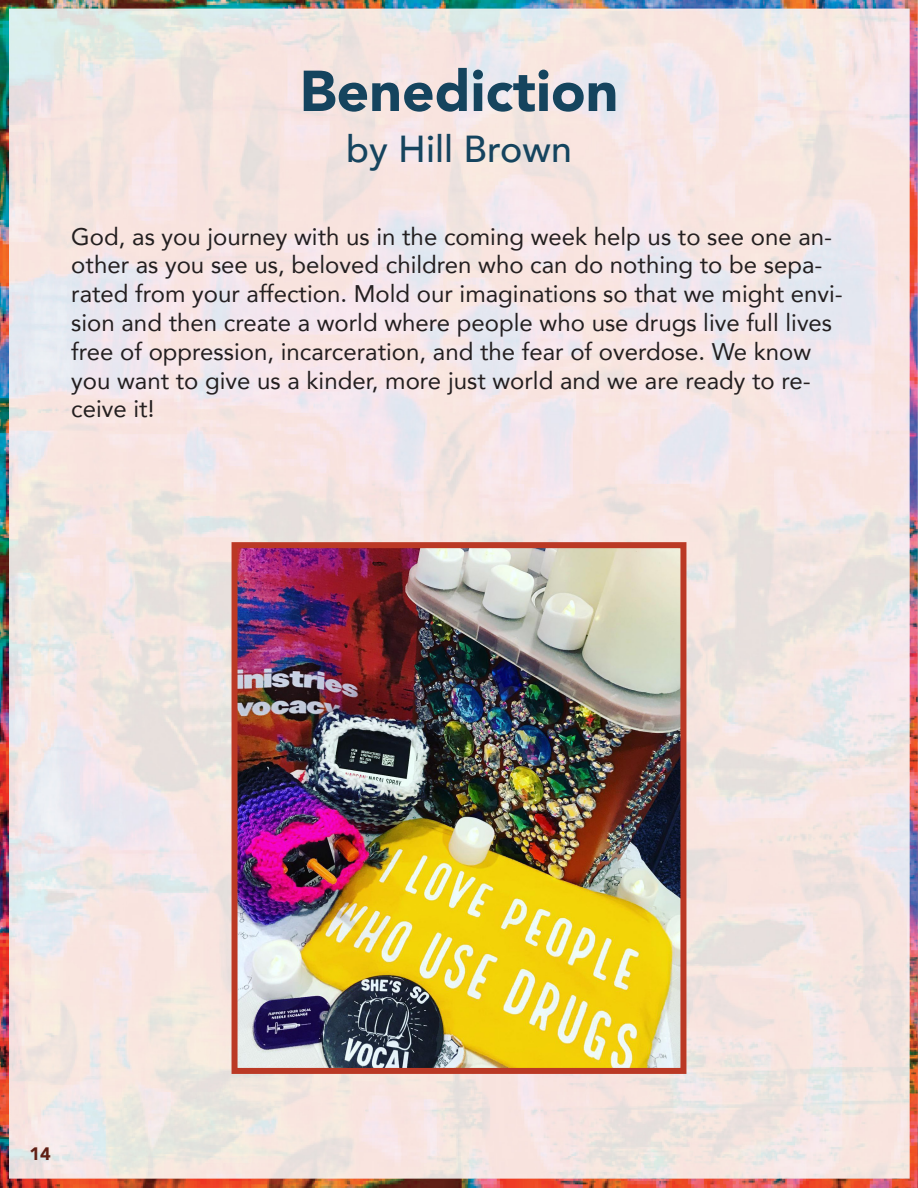
<style>
.page{position:relative;width:918px;height:1188px;background:#fff}
.page>*{position:absolute;margin:0;border:0;box-sizing:border-box;transform-origin:0 0}
.t1{font:900 57px "Avenir";color:#15445e}
.t2{font:500 37.5px "Avenir";color:#15445e}
.t3{font:24px/28.8px "Avenir";color:#231f20}
.t4{font:900 18px "Avenir";color:#602015}
</style>
<div class="page">
<img style="left:0;top:0;width:918px;height:1188px">
<img style="left:239px;top:549px;width:440px;height:518px">
<div style="left:232px;top:542px;width:454px;height:532px;border:6px solid #bb3925"></div>
<p class="t1" style="left:300px;top:42px;width:320px">Benediction</p>
<p class="t2" style="left:346px;top:117px;width:227px">by Hill Brown</p>
<p class="t3" style="left:71px;top:221px;width:773px">God, as you journey with us in the coming week help us to see one an&shy;other as you see us, beloved children who can do nothing to be sepa&shy;rated from your affection. Mold our imaginations so that we might envi&shy;sion and then create a world where people who use drugs live full lives free of oppression, incarceration, and the fear of overdose. We know you want to give us a kinder, more just world and we are ready to re&shy;ceive it!</p>
<p class="t4" style="left:30px;top:1138px;width:23px">14</p>
</div>
